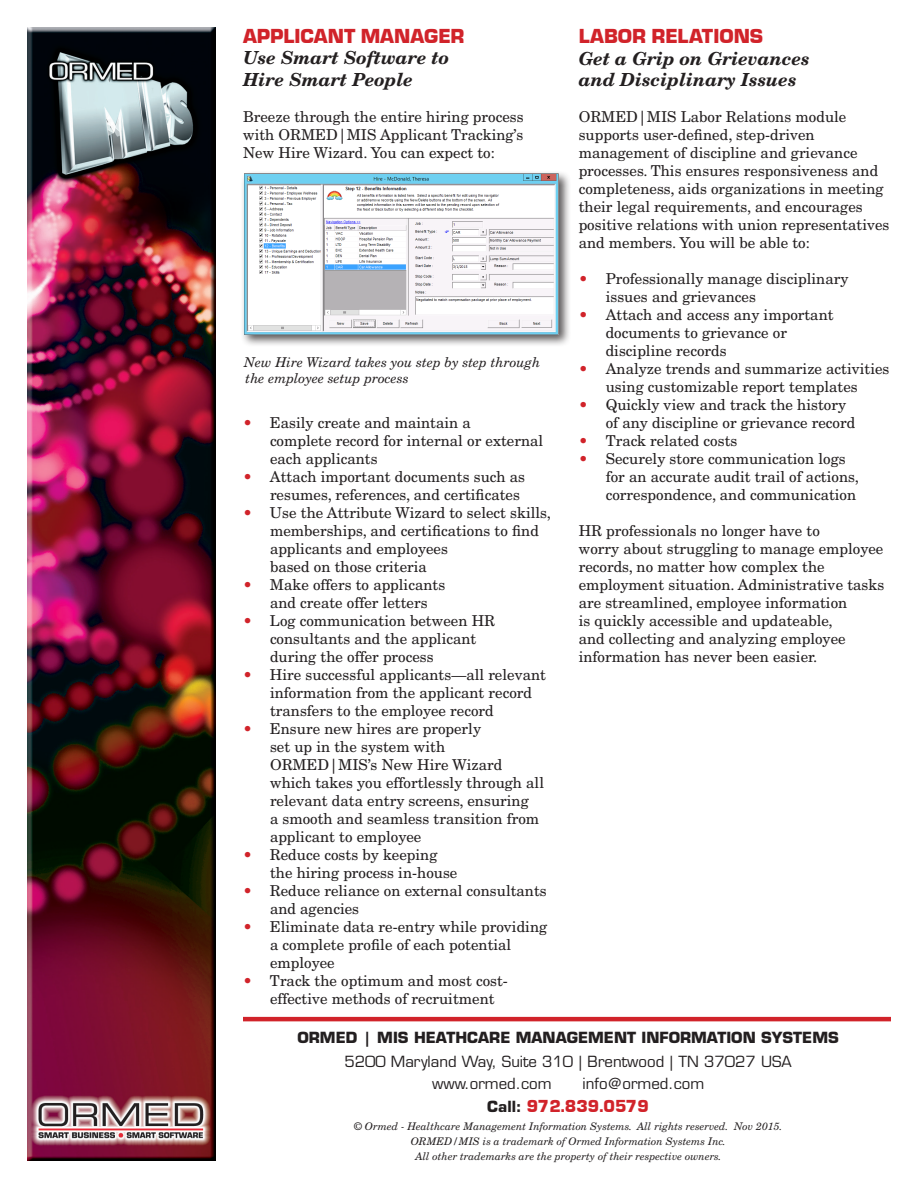
<style>
.page{position:relative;width:918px;height:1188px;background:#fff}
.page>*{position:absolute;margin:0;border:0;box-sizing:border-box;transform-origin:0 0}
.Body_Para{font:900 21px "Eurostar";color:#d1232a}
.Body_Para-2{font:italic 700 18px/21.6px "New Century Schlbk";color:#231f20}
.t1{font:900 18px "Eurostar";color:#d1232a}
.Bullet_List_Blk_Text{font:15px/18px "New Century Schlbk";color:#231f20}
.Body_Para-3{font:15px/18px "New Century Schlbk";color:#231f20}
.t2{font:15px/22.5px "Eurostile";color:#231f20}
.t3{font:700 15px "Eurostile";color:#231f20}
.Bullet_List_Blk_Text-2{font:italic 13.5px/16.2px "New Century Schlbk";color:#231f20}
.t4{font:italic 10.5px/15px "New Century Schlbk";color:#231f20;text-align:center}
.s1{color:#d1232a}
.s2{font-family:"Eurostile";font-weight:700;font-size:15px;color:#231f20}
</style>
<div class="page">
<img style="left:27px;top:27px;width:189px;height:1134px">
<hr style="left:243px;top:1017px;width:648px;height:4px;background:#d1232a">
<div style="left:241px;top:170px;width:330px;height:178px;background:#231f20;opacity:.75"></div>
<img style="left:244px;top:174px;width:314px;height:161px">
<p class="Body_Para" style="left:243px;top:23px;width:223px">APPLICANT MANAGER</p>
<p class="Body_Para-2" style="left:243px;top:47px;width:208px">Use Smart Software to<br>Hire Smart People</p>
<p class="Body_Para-3" style="left:243px;top:108px;width:282px;text-align:justify">Breeze through the entire hiring process with ORMED|MIS Applicant Tracking’s New Hire Wizard. You can expect to:</p>
<p class="Bullet_List_Blk_Text-2" style="left:244px;top:354px;width:298px">New Hire Wizard takes you step by step through the employee setup process</p>
<p class="Bullet_List_Blk_Text" style="left:270px;top:414px;width:275px;text-indent:-27px"><span class="s1">•</span> Easily create and maintain a<br>complete record for internal or external each applicants</p>
<p class="Bullet_List_Blk_Text" style="left:270px;top:468px;width:257px;text-indent:-27px"><span class="s1">•</span> Attach important documents such as resumes, references, and certificates</p>
<p class="Bullet_List_Blk_Text" style="left:270px;top:504px;width:283px;text-indent:-27px"><span class="s1">•</span> Use the Attribute Wizard to select skills, memberships, and certifications to find applicants and employees<br>based on those criteria</p>
<p class="Bullet_List_Blk_Text" style="left:270px;top:576px;width:177px;text-indent:-27px"><span class="s1">•</span> Make offers to applicants and create offer letters</p>
<p class="Bullet_List_Blk_Text" style="left:270px;top:612px;width:227px;text-indent:-27px"><span class="s1">•</span> Log communication between HR consultants and the applicant during the offer process</p>
<p class="Bullet_List_Blk_Text" style="left:270px;top:666px;width:278px;text-indent:-27px"><span class="s1">•</span> Hire successful applicants—all relevant information from the applicant record transfers to the employee record</p>
<p class="Bullet_List_Blk_Text" style="left:270px;top:720px;width:276px;text-indent:-27px"><span class="s1">•</span> Ensure new hires are properly<br>set up in the system with<br>ORMED|MIS’s New Hire Wizard which takes you effortlessly through all relevant data entry screens, ensuring<br>a smooth and seamless transition from applicant to employee</p>
<p class="Bullet_List_Blk_Text" style="left:270px;top:846px;width:189px;text-indent:-27px"><span class="s1">•</span> Reduce costs by keeping the hiring process in-house</p>
<p class="Bullet_List_Blk_Text" style="left:270px;top:882px;width:278px;text-indent:-27px"><span class="s1">•</span> Reduce reliance on external consultants and agencies</p>
<p class="Bullet_List_Blk_Text" style="left:270px;top:918px;width:279px;text-indent:-27px"><span class="s1">•</span> Eliminate data re-entry while providing a complete profile of each potential employee</p>
<p class="Bullet_List_Blk_Text" style="left:270px;top:972px;width:239px;text-indent:-27px"><span class="s1">•</span> Track the optimum and most cost&shy;effective methods of recruitment</p>
<p class="Body_Para" style="left:579px;top:23px;width:186px">LABOR RELATIONS</p>
<p class="Body_Para-2" style="left:579px;top:47px;width:233px">Get a Grip on Grievances and Disciplinary Issues</p>
<p class="Body_Para-3" style="left:579px;top:108px;width:312px">ORMED|MIS Labor Relations module supports user-defined, step-driven management of discipline and grievance processes. This ensures responsiveness and completeness, aids organizations in meeting their legal requirements, and encourages positive relations with union representatives and members. You will be able to:</p>
<p class="Bullet_List_Blk_Text" style="left:606px;top:270px;width:244px;text-indent:-27px"><span class="s1">•</span> Professionally manage disciplinary issues and grievances</p>
<p class="Bullet_List_Blk_Text" style="left:606px;top:306px;width:229px;text-indent:-27px"><span class="s1">•</span> Attach and access any important documents to grievance or discipline records</p>
<p class="Bullet_List_Blk_Text" style="left:579px;top:360px;width:312px;text-align:center"><span class="s1">•</span> Analyze trends and summarize activities using customizable report templates</p>
<p class="Bullet_List_Blk_Text" style="left:606px;top:396px;width:251px;text-indent:-27px"><span class="s1">•</span> Quickly view and track the history of any discipline or grievance record</p>
<p class="Bullet_List_Blk_Text" style="left:579px;top:432px;width:160px"><span class="s1">•</span> Track related costs</p>
<p class="Bullet_List_Blk_Text" style="left:606px;top:450px;width:255px;text-indent:-27px"><span class="s1">•</span> Securely store communication logs for an accurate audit trail of actions, correspondence, and communication</p>
<p class="Body_Para-3" style="left:579px;top:522px;width:307px">HR professionals no longer have to<br>worry about struggling to manage employee records, no matter how complex the employment situation. Administrative tasks are streamlined, employee information<br>is quickly accessible and updateable,<br>and collecting and analyzing employee information has never been easier.</p>
<p class="t3" style="left:297px;top:1028px;width:543px">ORMED | MIS HEATHCARE MANAGEMENT INFORMATION SYSTEMS</p>
<p class="t2" style="left:432px;top:1050px;width:361px;text-indent:-88px">5200 Maryland Way, Suite 310 | Brentwood | TN 37027 USA www.ormed.com</p>
<p class="t2" style="left:583px;top:1073px;width:123px">info@ormed.com</p>
<p class="t1" style="left:487px;top:1095px;width:163px"><span class="s2">Call:</span> 972.839.0579</p>
<p class="t4" style="left:354px;top:1119px;width:430px">© Ormed - Healthcare Management Information Systems. All rights reserved. Nov 2015.</p>
<p class="t4" style="left:411px;top:1134px;width:317px">ORMED/MIS is a trademark of Ormed Information Systems Inc.<br>All other trademarks are the property of their respective owners.</p>
</div>
